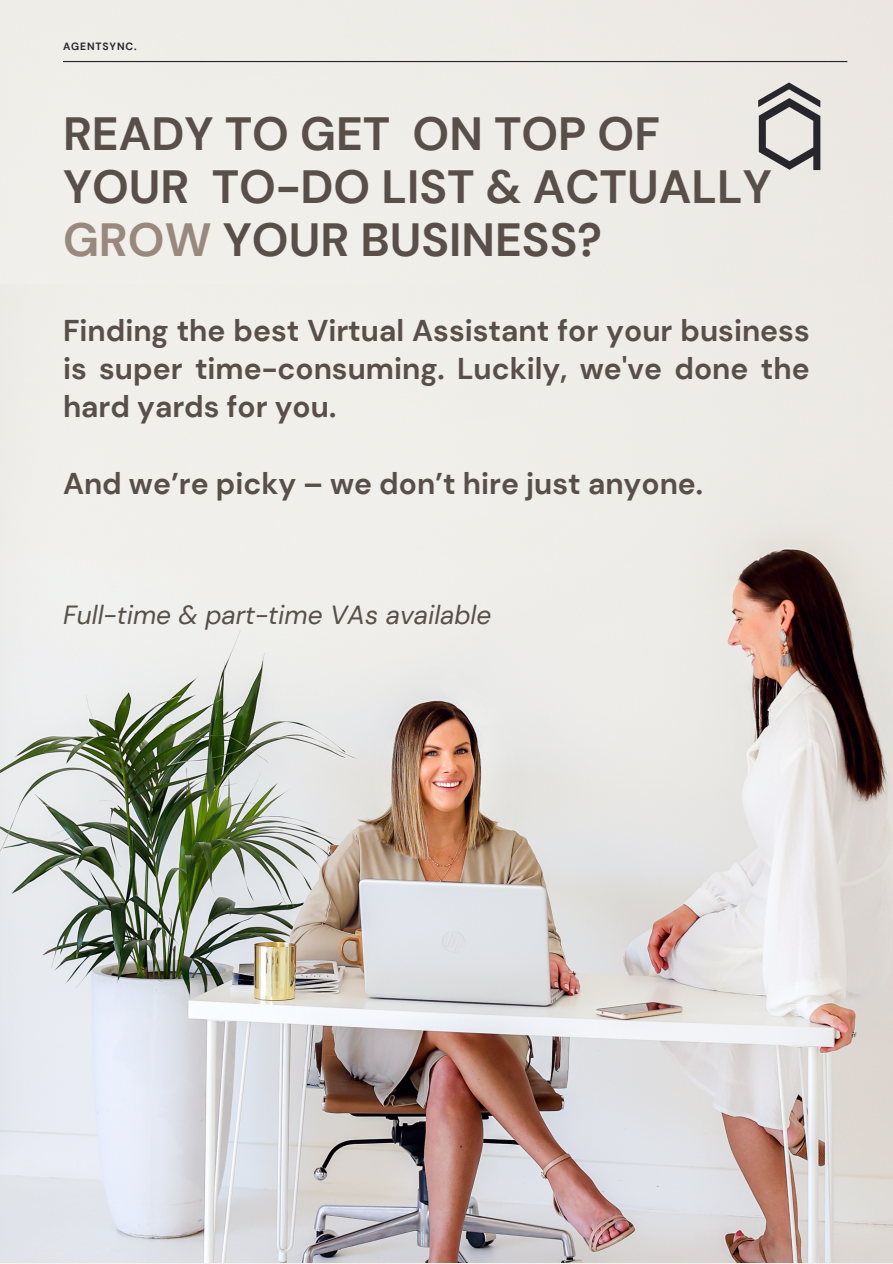
<style>
.page{position:relative;width:893px;height:1264px;background:#fff}
.page>*{position:absolute;margin:0;border:0;box-sizing:border-box;transform-origin:0 0}
.t1{font:700 46.5px/52.8px "DM Sans";color:#584f49}
.t2{font:700 30px/38.2px "DM Sans";color:#584f49;text-align:justify}
.t3{font:italic 26.25px "DM Sans";color:#584f49}
.t4{font:700 10.5px "DM Sans";letter-spacing:.08em;color:#26242a}
.s1{color:#99887d}
</style>
<div class="page">
<img style="left:0;top:284px;width:892px;height:978px">
<hr style="left:63px;top:61px;width:784px;height:1px;background:#26242a">
<img style="left:758px;top:82px;width:62px;height:88px">
<p class="t4" style="left:63px;top:40px;width:75px">AGENTSYNC.</p>
<p class="t1" style="left:63px;top:108px;width:710px">READY TO GET ON TOP OF<br>YOUR TO-DO LIST &amp; ACTUALLY<br><span class="s1">GROW</span> YOUR BUSINESS?</p>
<p class="t2" style="left:63px;top:311px;width:748px">Finding the best Virtual Assistant for your business is super time-consuming. Luckily, we've done the hard yards for you.</p>
<p class="t2" style="left:63px;top:464px;width:641px">And we’re picky – we don’t hire just anyone.</p>
<p class="t3" style="left:63px;top:598px;width:430px">Full-time &amp; part-time VAs available</p>
</div>
